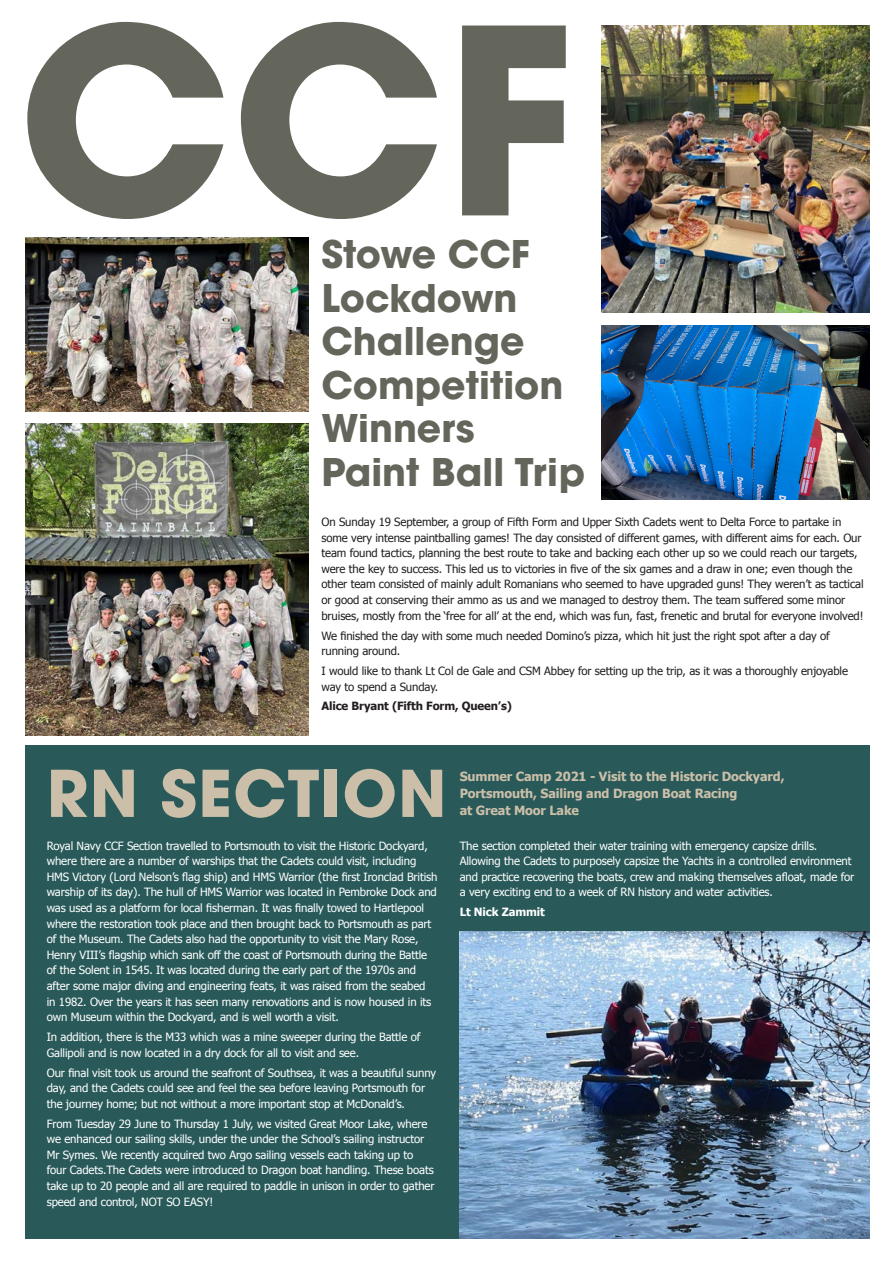
<style>
.page{position:relative;width:893px;height:1263px;background:#fff}
.page>*{position:absolute;margin:0;border:0;box-sizing:border-box;transform-origin:0 0}
.t1{font:700 63.75px "ITC Avant Garde Pro";letter-spacing:.02em;color:#cbbfa9}
.t2{font:700 37.8px/43.5px "ITC Avant Garde Pro";color:#64665b}
.t3{font:700 12.6px/17.4px "Tahoma";letter-spacing:-.01em;color:#cbbfa9}
.t4{font:11.4px/15.6px "Tahoma";letter-spacing:-.01em;color:#fff}
.t5{font:11.4px/15.6px "Tahoma";letter-spacing:-.01em;color:#231f20}
.t6{font:700 11.4px "Tahoma";letter-spacing:-.01em;color:#231f20}
.t7{font:700 11.4px "Tahoma";letter-spacing:-.01em;color:#fff}
</style>
<div class="page">
<svg style="left:27px;top:22px;width:539px;height:197px"></svg>
<img style="left:26px;top:237px;width:282px;height:174px">
<img style="left:601px;top:26px;width:269px;height:287px">
<img style="left:601px;top:325px;width:269px;height:174px">
<img style="left:26px;top:423px;width:282px;height:313px">
<div style="left:26px;top:745px;width:844px;height:494px;background:#295959"></div>
<img style="left:460px;top:931px;width:410px;height:308px">
<p class="t2" style="left:321px;top:232px;width:265px">Stowe CCF<br>Lockdown<br>Challenge<br>Competition<br>Winners<br>Paint Ball Trip</p>
<p class="t5" style="left:321px;top:514px;width:544px">On Sunday 19 September, a group of Fifth Form and Upper Sixth Cadets went to Delta Force to partake in some very intense paintballing games! The day consisted of different games, with different aims for each. Our team found tactics, planning the best route to take and backing each other up so we could reach our targets, were the key to success. This led us to victories in five of the six games and a draw in one; even though the other team consisted of mainly adult Romanians who seemed to have upgraded guns! They weren’t as tactical or good at conserving their ammo as us and we managed to destroy them. The team suffered some minor bruises, mostly from the ‘free for all’ at the end, which was fun, fast, frenetic and brutal for everyone involved!</p>
<p class="t5" style="left:321px;top:627px;width:510px">We finished the day with some much needed Domino’s pizza, which hit just the right spot after a day of running around.</p>
<p class="t5" style="left:321px;top:662px;width:528px">I would like to thank Lt Col de Gale and CSM Abbey for setting up the trip, as it was a thoroughly enjoyable way to spend a Sunday.</p>
<p class="t6" style="left:321px;top:698px;width:192px">Alice Bryant (Fifth Form, Queen’s)</p>
<p class="t1" style="left:47px;top:751px;width:401px">RN SECTION</p>
<p class="t4" style="left:47px;top:837px;width:392px">Royal Navy CCF Section travelled to Portsmouth to visit the Historic Dockyard, where there are a number of warships that the Cadets could visit, including HMS Victory (Lord Nelson’s flag ship) and HMS Warrior (the first Ironclad British warship of its day). The hull of HMS Warrior was located in Pembroke Dock and was used as a platform for local fisherman. It was finally towed to Hartlepool where the restoration took place and then brought back to Portsmouth as part of the Museum. The Cadets also had the opportunity to visit the Mary Rose, Henry VIII’s flagship which sank off the coast of Portsmouth during the Battle of the Solent in 1545. It was located during the early part of the 1970s and after some major diving and engineering feats, it was raised from the seabed<br>in 1982. Over the years it has seen many renovations and is now housed in its own Museum within the Dockyard, and is well worth a visit.</p>
<p class="t4" style="left:47px;top:1029px;width:375px">In addition, there is the M33 which was a mine sweeper during the Battle of<br>Gallipoli and is now located in a dry dock for all to visit and see.</p>
<p class="t4" style="left:47px;top:1064px;width:391px">Our final visit took us around the seafront of Southsea, it was a beautiful sunny day, and the Cadets could see and feel the sea before leaving Portsmouth for the journey home; but not without a more important stop at McDonald’s.</p>
<p class="t4" style="left:47px;top:1115px;width:389px">From Tuesday 29 June to Thursday 1 July, we visited Great Moor Lake, where we enhanced our sailing skills, under the under the School’s sailing instructor Mr Symes. We recently acquired two Argo sailing vessels each taking up to four Cadets.The Cadets were introduced to Dragon boat handling. These boats take up to 20 people and all are required to paddle in unison in order to gather speed and control, NOT SO EASY!</p>
<p class="t3" style="left:460px;top:767px;width:326px">Summer Camp 2021 - Visit to the Historic Dockyard,<br>Portsmouth, Sailing and Dragon Boat Racing<br>at Great Moor Lake</p>
<p class="t4" style="left:460px;top:837px;width:396px">The section completed their water training with emergency capsize drills.<br>Allowing the Cadets to purposely capsize the Yachts in a controlled environment and practice recovering the boats, crew and making themselves afloat, made for a very exciting end to a week of RN history and water activities.</p>
<p class="t7" style="left:460px;top:904px;width:87px">Lt Nick Zammit</p>
</div>
